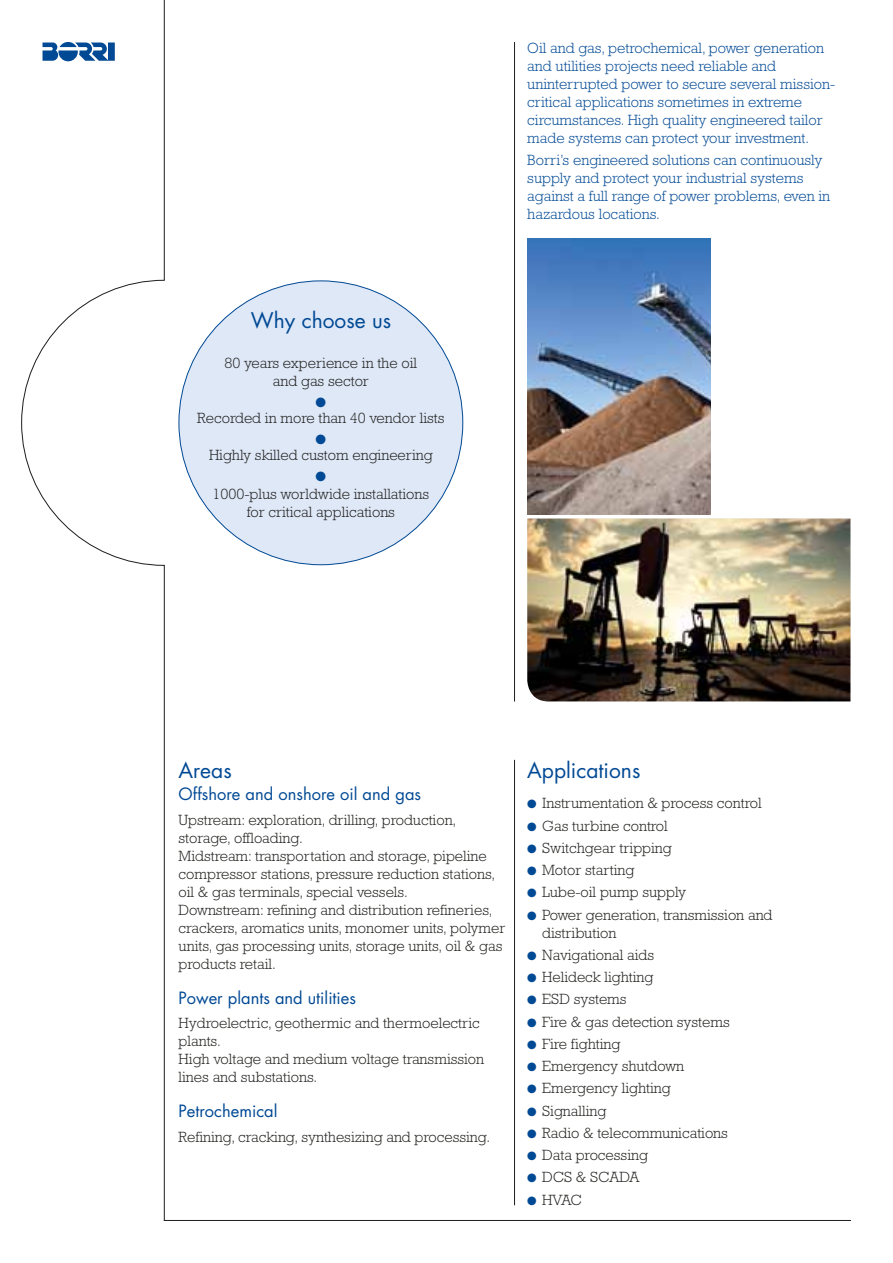
<style>
.page{position:relative;width:893px;height:1263px;background:#fff}
.page>*{position:absolute;margin:0;border:0;box-sizing:border-box;transform-origin:0 0}
.t1{font:21px "Futura Std";color:#004994}
.t2{font:16.5px "Futura Std";color:#004994}
.t3{font:300 15px/18px "Rockwell Std";color:#1d1d1b}
.t4{font:300 15px/18px "Rockwell Std";color:#004994}
.t5{font:13.35px "Zapf Dingbats ITC";color:#004994}
.s1{color:#004994}
</style>
<div class="page">
<hr style="left:164px;top:1220px;width:686px;height:1px;background:#1d1d1b">
<svg style="left:21px;top:0;width:144px;height:1221px"></svg>
<hr style="left:514px;top:760px;width:1px;height:445px;background:#1d1d1b">
<div style="left:179px;top:281px;width:284px;height:284px;background:#dfe8f7;border-radius:50%"></div>
<hr style="left:514px;top:43px;width:1px;height:658px;background:#1d1d1b">
<img style="left:527px;top:238px;width:183px;height:276px">
<img style="left:527px;top:519px;width:323px;height:182px">
<h1 class="t1" style="left:251px;top:307px;width:142px">Why choose us</h1>
<p class="t3" style="left:225px;top:354px;width:194px;text-align:center">80 years experience in the oil and gas sector</p>
<p class="t5" style="left:316px;top:396px;width:12px">●</p>
<p class="t3" style="left:197px;top:409px;width:249px">Recorded in more than 40 vendor lists</p>
<p class="t5" style="left:316px;top:433px;width:12px">●</p>
<p class="t3" style="left:209px;top:446px;width:225px">Highly skilled custom engineering</p>
<p class="t5" style="left:316px;top:470px;width:12px">●</p>
<p class="t3" style="left:213px;top:485px;width:218px;text-align:center">1000-plus worldwide installations for critical applications</p>
<p class="t4" style="left:527px;top:39px;width:309px">Oil and gas, petrochemical, power generation and utilities projects need reliable and uninterrupted power to secure several mission&shy;critical applications sometimes in extreme circumstances. High quality engineered tailor made systems can protect your investment.</p>
<p class="t4" style="left:527px;top:151px;width:304px">Borri’s engineered solutions can continuously supply and protect your industrial systems against a full range of power problems, even in hazardous locations.</p>
<h1 class="t1" style="left:179px;top:756px;width:55px">Areas</h1>
<p class="t2" style="left:179px;top:783px;width:244px">Offshore and onshore oil and gas</p>
<p class="t3" style="left:179px;top:810px;width:328px">Upstream: exploration, drilling, production, storage, offloading.<br>Midstream: transportation and storage, pipeline compressor stations, pressure reduction stations, oil &amp; gas terminals, special vessels.<br>Downstream: refining and distribution refineries, crackers, aromatics units, monomer units, polymer units, gas processing units, storage units, oil &amp; gas products retail.</p>
<p class="t2" style="left:179px;top:987px;width:179px">Power plants and utilities</p>
<p class="t3" style="left:179px;top:1014px;width:307px">Hydroelectric, geothermic and thermoelectric plants.<br>High voltage and medium voltage transmission lines and substations.</p>
<p class="t2" style="left:179px;top:1101px;width:100px">Petrochemical</p>
<p class="t3" style="left:179px;top:1128px;width:313px">Refining, cracking, synthesizing and processing.</p>
<h1 class="t1" style="left:527px;top:756px;width:115px">Applications</h1>
<p class="t3" style="left:527px;top:794px;width:236px"><span class="s1">●</span> Instrumentation &amp; process control</p>
<p class="t3" style="left:527px;top:816px;width:142px"><span class="s1">●</span> Gas turbine control</p>
<p class="t3" style="left:527px;top:839px;width:146px"><span class="s1">●</span> Switchgear tripping</p>
<p class="t3" style="left:527px;top:861px;width:109px"><span class="s1">●</span> Motor starting</p>
<p class="t3" style="left:527px;top:883px;width:160px"><span class="s1">●</span> Lube-oil pump supply</p>
<p class="t3" style="left:542px;top:905px;width:232px;text-indent:-15px"><span class="s1">●</span> Power generation, transmission and distribution</p>
<p class="t3" style="left:527px;top:946px;width:128px"><span class="s1">●</span> Navigational aids</p>
<p class="t3" style="left:527px;top:968px;width:128px"><span class="s1">●</span> Helideck lighting</p>
<p class="t3" style="left:527px;top:990px;width:101px"><span class="s1">●</span> ESD systems</p>
<p class="t3" style="left:527px;top:1012px;width:204px"><span class="s1">●</span> Fire &amp; gas detection systems</p>
<p class="t3" style="left:527px;top:1035px;width:95px"><span class="s1">●</span> Fire fighting</p>
<p class="t3" style="left:527px;top:1057px;width:158px"><span class="s1">●</span> Emergency shutdown</p>
<p class="t3" style="left:527px;top:1079px;width:145px"><span class="s1">●</span> Emergency lighting</p>
<p class="t3" style="left:527px;top:1101px;width:81px"><span class="s1">●</span> Signalling</p>
<p class="t3" style="left:527px;top:1124px;width:202px"><span class="s1">●</span> Radio &amp; telecommunications</p>
<p class="t3" style="left:527px;top:1146px;width:122px"><span class="s1">●</span> Data processing</p>
<p class="t3" style="left:527px;top:1168px;width:114px"><span class="s1">●</span> DCS &amp; SCADA</p>
<p class="t3" style="left:527px;top:1190px;width:56px"><span class="s1">●</span> HVAC</p>
</div>
